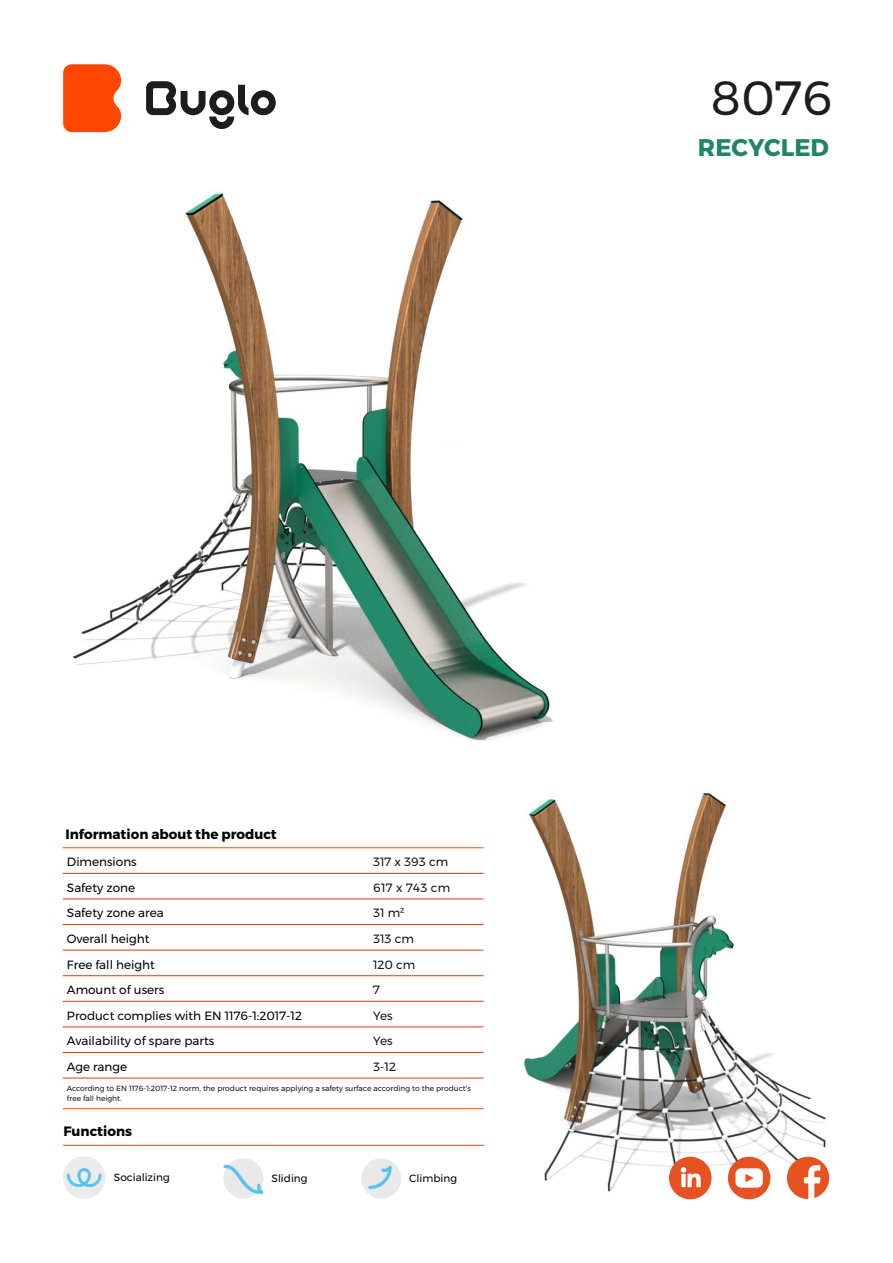
<style>
.page{position:relative;width:893px;height:1263px;background:#fff}
.page>*{position:absolute;margin:0;border:0;box-sizing:border-box;transform-origin:0 0}
.t1{font:48px "Montserrat";color:#1d1d1b}
.t2{font:700 24px "Montserrat";color:#1f8566}
.t3{font:700 13.5px "Montserrat";color:#000}
.t4{font:12px "Montserrat";color:#000}
.t5{font:12px "Montserrat";color:#151616}
.t6{font:10.5px "Montserrat";color:#000}
.t7{font:7.5px/9.9px "Montserrat";color:#151616}
</style>
<div class="page">
<img style="left:523px;top:793px;width:306px;height:406px">
<hr style="left:63px;top:1145px;width:421px;height:1px;background:#ff4600">
<svg style="left:146px;top:81px;width:130px;height:48px"></svg>
<svg style="left:63px;top:64px;width:58px;height:68px;background:#ff5313"></svg>
<div style="left:63px;top:1156px;width:42px;height:43px;background:#ebebeb;border-radius:50%"></div>
<svg style="left:66px;top:1168px;width:36px;height:19px"></svg>
<hr style="left:63px;top:1108px;width:420px;height:1px;background:#ff4600">
<hr style="left:63px;top:1078px;width:420px;height:1px;background:#e43810">
<hr style="left:63px;top:1052px;width:420px;height:1px;background:#e43810">
<hr style="left:63px;top:1027px;width:420px;height:1px;background:#e43810">
<hr style="left:63px;top:1001px;width:420px;height:1px;background:#e43810">
<hr style="left:63px;top:975px;width:420px;height:1px;background:#e43810">
<hr style="left:63px;top:950px;width:420px;height:1px;background:#e43810">
<hr style="left:63px;top:924px;width:420px;height:1px;background:#e43810">
<hr style="left:63px;top:899px;width:420px;height:1px;background:#e43810">
<hr style="left:63px;top:873px;width:420px;height:1px;background:#e43810">
<hr style="left:63px;top:847px;width:420px;height:1px;background:#ff4600">
<div style="left:669px;top:1157px;width:42px;height:42px;background:#e65222;border-radius:50%"></div>
<svg style="left:681px;top:1167px;width:20px;height:20px"></svg>
<div style="left:787px;top:1157px;width:42px;height:42px;background:#e65222;border-radius:50%"></div>
<svg style="left:804px;top:1165px;width:16px;height:34px"></svg>
<div style="left:728px;top:1157px;width:42px;height:42px;background:#e65222;border-radius:50%"></div>
<svg style="left:735px;top:1168px;width:28px;height:20px"></svg>
<div style="left:361px;top:1158px;width:40px;height:41px;background:#e9e9e9;border-radius:50%"></div>
<svg style="left:367px;top:1158px;width:25px;height:32px"></svg>
<img style="left:72px;top:192px;width:481px;height:549px">
<div style="left:223px;top:1158px;width:40px;height:40px;background:#e9e9e9;border-radius:50%"></div>
<svg style="left:223px;top:1163px;width:41px;height:32px"></svg>
<h1 class="t1" style="left:710px;top:69px;width:124px">8076</h1>
<h2 class="t2" style="left:698px;top:133px;width:132px">RECYCLED</h2>
<p class="t3" style="left:65px;top:826px;width:213px">Information about the product</p>
<p class="t4" style="left:67px;top:854px;width:71px">Dimensions</p>
<p class="t5" style="left:373px;top:854px;width:77px">317 x 393 cm</p>
<p class="t4" style="left:67px;top:880px;width:70px">Safety zone</p>
<p class="t5" style="left:373px;top:880px;width:79px">617 x 743 cm</p>
<p class="t4" style="left:67px;top:906px;width:98px">Safety zone area</p>
<p class="t5" style="left:373px;top:906px;width:33px">31 m²</p>
<p class="t4" style="left:67px;top:931px;width:84px">Overall height</p>
<p class="t5" style="left:373px;top:931px;width:42px">313 cm</p>
<p class="t4" style="left:67px;top:957px;width:90px">Free fall height</p>
<p class="t5" style="left:373px;top:957px;width:44px">120 cm</p>
<p class="t4" style="left:67px;top:982px;width:99px">Amount of users</p>
<p class="t5" style="left:373px;top:982px;width:8px">7</p>
<p class="t4" style="left:67px;top:1008px;width:236px">Product complies with EN 1176-1:2017-12</p>
<p class="t5" style="left:373px;top:1008px;width:21px">Yes</p>
<p class="t4" style="left:67px;top:1034px;width:149px">Availability of spare parts</p>
<p class="t5" style="left:373px;top:1034px;width:21px">Yes</p>
<p class="t4" style="left:67px;top:1059px;width:62px">Age range</p>
<p class="t5" style="left:373px;top:1059px;width:24px">3-12</p>
<p class="t7" style="left:67px;top:1083px;width:405px">According to EN 1176-1:2017-12 norm, the product requires applying a safety surface according to the product's free fall height.</p>
<p class="t3" style="left:63px;top:1123px;width:70px">Functions</p>
<p class="t6" style="left:114px;top:1171px;width:57px">Socializing</p>
<p class="t6" style="left:272px;top:1171px;width:37px">Sliding</p>
<p class="t6" style="left:409px;top:1172px;width:49px">Climbing</p>
</div>
